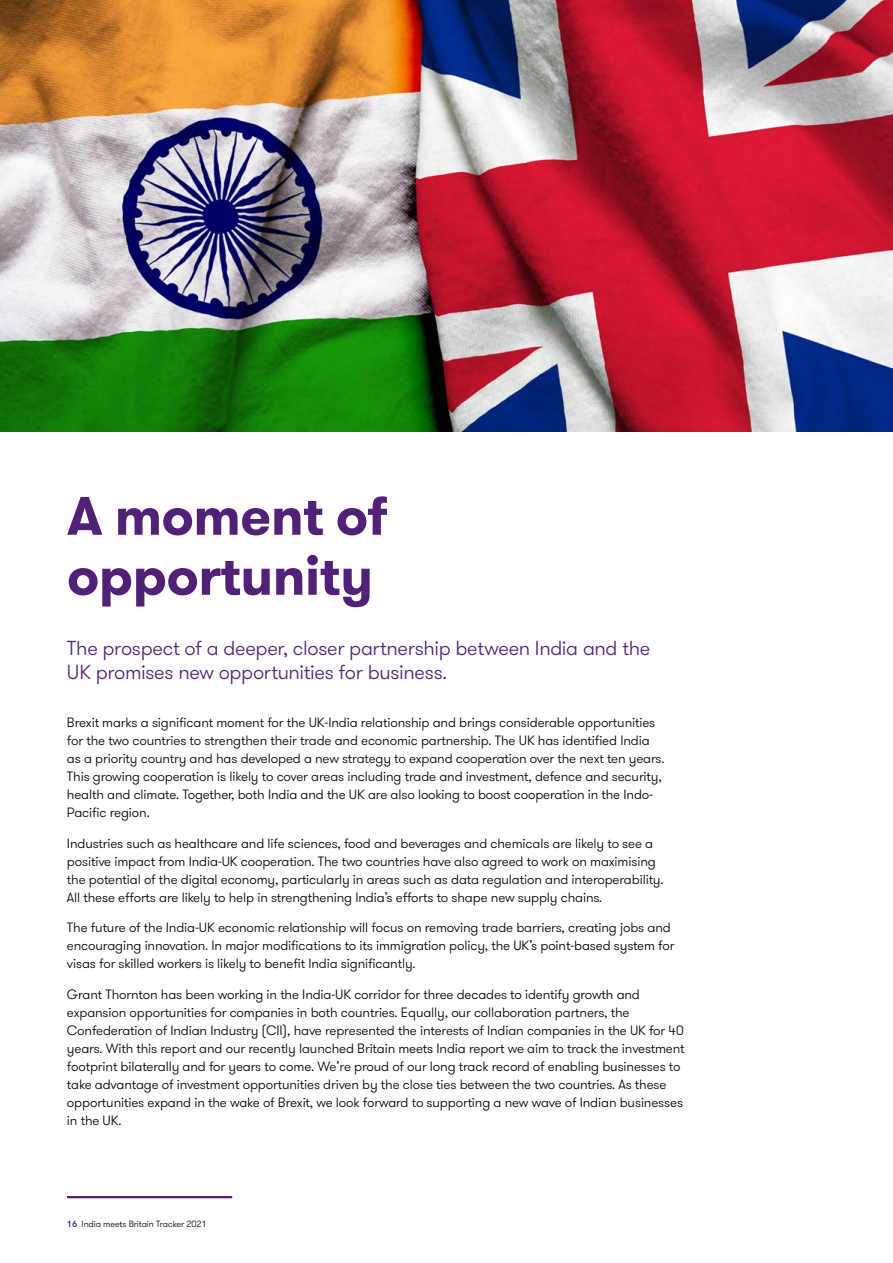
<style>
.page{position:relative;width:893px;height:1263px;background:#fff}
.page>*{position:absolute;margin:0;border:0;box-sizing:border-box;transform-origin:0 0}
._02_Headline_two_Bol{font:700 54px/60px "GT Walsheim Pro";letter-spacing:-.01em;color:#512178}
.Intro_Standfirst_Lev{font:300 20.25px "GT Walsheim Pro";letter-spacing:-.015em;color:#512178}
._11_Body_text{font:300 13.5px/18px "GT Walsheim Pro";letter-spacing:-.01em;color:#000}
.t1{font:300 9px "GT Walsheim Pro";letter-spacing:-.01em;color:#000}
.s1{font-weight:500;color:#512178}
</style>
<div class="page">
<hr style="left:67px;top:1196px;width:165px;height:2px;background:#512178">
<img style="left:0;top:0;width:893px;height:432px">
<p class="_02_Headline_two_Bol" style="left:67px;top:486px;width:322px">A moment of opportunity</p>
<p class="Intro_Standfirst_Lev" style="left:67px;top:635px;width:585px">The prospect of a deeper, closer partnership between India and the</p>
<p class="Intro_Standfirst_Lev" style="left:67px;top:659px;width:382px">UK promises new opportunities for business.</p>
<p class="_11_Body_text" style="left:67px;top:713px;width:590px">Brexit marks a significant moment for the UK-India relationship and brings considerable opportunities</p>
<p class="_11_Body_text" style="left:67px;top:731px;width:584px">for the two countries to strengthen their trade and economic partnership. The UK has identified India</p>
<p class="_11_Body_text" style="left:67px;top:749px;width:599px">as a priority country and has developed a new strategy to expand cooperation over the next ten years.</p>
<p class="_11_Body_text" style="left:67px;top:767px;width:596px">This growing cooperation is likely to cover areas including trade and investment, defence and security, health and climate. Together, both India and the UK are also looking to boost cooperation in the Indo-<br>Pacific region.</p>
<p class="_11_Body_text" style="left:67px;top:834px;width:590px">Industries such as healthcare and life sciences, food and beverages and chemicals are likely to see a positive impact from India-UK cooperation. The two countries have also agreed to work on maximising</p>
<p class="_11_Body_text" style="left:67px;top:870px;width:598px">the potential of the digital economy, particularly in areas such as data regulation and interoperability.</p>
<p class="_11_Body_text" style="left:67px;top:888px;width:537px">All these efforts are likely to help in strengthening India’s efforts to shape new supply chains.</p>
<p class="_11_Body_text" style="left:67px;top:919px;width:609px">The future of the India-UK economic relationship will focus on removing trade barriers, creating jobs and encouraging innovation. In major modifications to its immigration policy, the UK’s point-based system for visas for skilled workers is likely to benefit India significantly.</p>
<p class="_11_Body_text" style="left:67px;top:986px;width:619px">Grant Thornton has been working in the India-UK corridor for three decades to identify growth and expansion opportunities for companies in both countries. Equally, our collaboration partners, the Confederation of Indian Industry (CII), have represented the interests of Indian companies in the UK for 40 years. With this report and our recently launched Britain meets India report we aim to track the investment footprint bilaterally and for years to come. We’re proud of our long track record of enabling businesses to take advantage of investment opportunities driven by the close ties between the two countries. As these opportunities expand in the wake of Brexit, we look forward to supporting a new wave of Indian businesses in the UK.</p>
<p class="t1" style="left:67px;top:1218px;width:141px"><span class="s1">16</span> India meets Britain Tracker 2021</p>
</div>
